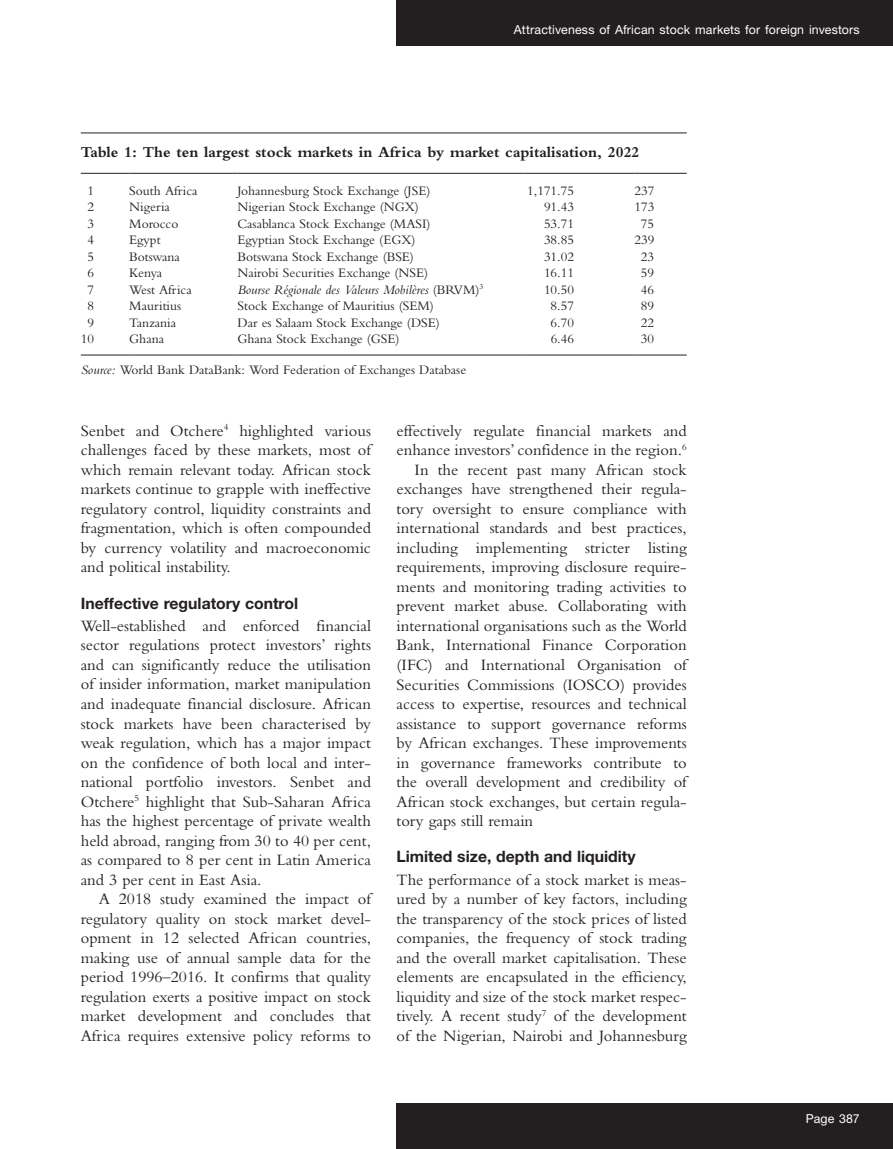
<style>
.page{position:relative;width:893px;height:1149px;background:#fff}
.page>*{position:absolute;margin:0;border:0;box-sizing:border-box;transform-origin:0 0}
.text{font:16.5px/19.5px "Bembo MT Pro";color:#231f20;text-align:justify}
.text_indent{font:16.5px/19.5px "Bembo MT Pro";color:#231f20;text-align:justify}
.t1{font:700 15.75px "Bembo MT Pro";color:#231f20}
.b_head{font:700 15.75px "Helvetica Neue LT Pro";color:#231f20}
.tab_body{font:13.5px "Bembo MT Pro";color:#231f20}
.tab_body-2{font:italic 13.5px "Bembo MT Pro";color:#231f20}
.t2{font:12.3px "Helvetica Neue LT Pro";letter-spacing:.01em;color:#fff}
.s1{font-style:normal}
.s2{font-style:italic}
</style>
<div class="page">
<div style="left:397px;top:0;width:496px;height:46px;background:#231f20"></div>
<div style="left:397px;top:1103px;width:496px;height:45px;background:#231f20"></div>
<hr style="left:81px;top:132px;width:606px;height:1px;background:#231f20">
<hr style="left:81px;top:173px;width:48px;height:1px;background:#231f20">
<hr style="left:129px;top:173px;width:108px;height:1px;background:#231f20">
<hr style="left:237px;top:173px;width:287px;height:1px;background:#231f20">
<hr style="left:524px;top:173px;width:110px;height:1px;background:#231f20">
<hr style="left:634px;top:173px;width:53px;height:1px;background:#231f20">
<hr style="left:81px;top:354px;width:48px;height:1px;background:#231f20">
<hr style="left:129px;top:354px;width:108px;height:1px;background:#231f20">
<hr style="left:237px;top:354px;width:287px;height:1px;background:#231f20">
<hr style="left:524px;top:354px;width:110px;height:1px;background:#231f20">
<hr style="left:634px;top:354px;width:53px;height:1px;background:#231f20">
<p class="t2" style="left:514px;top:22px;width:347px">Attractiveness of African stock markets for foreign investors</p>
<p class="t1" style="left:81px;top:143px;width:560px">Table 1: The ten largest stock markets in Africa by market capitalisation, 2022</p>
<p class="tab_body" style="left:87px;top:182px;width:8px">1</p>
<p class="tab_body" style="left:129px;top:182px;width:70px">South Africa</p>
<p class="tab_body" style="left:237px;top:182px;width:194px">Johannesburg Stock Exchange (JSE)</p>
<p class="tab_body" style="left:527px;top:182px;width:48px">1,171.75</p>
<p class="tab_body" style="left:634px;top:182px;width:21px">237</p>
<p class="tab_body" style="left:87px;top:199px;width:8px">2</p>
<p class="tab_body" style="left:129px;top:199px;width:42px">Nigeria</p>
<p class="tab_body" style="left:237px;top:199px;width:183px">Nigerian Stock Exchange (NGX)</p>
<p class="tab_body" style="left:544px;top:199px;width:31px">91.43</p>
<p class="tab_body" style="left:634px;top:199px;width:21px">173</p>
<p class="tab_body" style="left:87px;top:215px;width:8px">3</p>
<p class="tab_body" style="left:129px;top:215px;width:51px">Morocco</p>
<p class="tab_body" style="left:237px;top:215px;width:195px">Casablanca Stock Exchange (MASI)</p>
<p class="tab_body" style="left:544px;top:215px;width:31px">53.71</p>
<p class="tab_body" style="left:641px;top:215px;width:15px">75</p>
<p class="tab_body" style="left:87px;top:232px;width:8px">4</p>
<p class="tab_body" style="left:129px;top:232px;width:33px">Egypt</p>
<p class="tab_body" style="left:237px;top:232px;width:180px">Egyptian Stock Exchange (EGX)</p>
<p class="tab_body" style="left:544px;top:232px;width:31px">38.85</p>
<p class="tab_body" style="left:634px;top:232px;width:21px">239</p>
<p class="tab_body" style="left:87px;top:248px;width:8px">5</p>
<p class="tab_body" style="left:129px;top:248px;width:52px">Botswana</p>
<p class="tab_body" style="left:237px;top:248px;width:178px">Botswana Stock Exchange (BSE)</p>
<p class="tab_body" style="left:544px;top:248px;width:31px">31.02</p>
<p class="tab_body" style="left:641px;top:248px;width:15px">23</p>
<p class="tab_body" style="left:87px;top:265px;width:8px">6</p>
<p class="tab_body" style="left:129px;top:265px;width:34px">Kenya</p>
<p class="tab_body" style="left:237px;top:265px;width:192px">Nairobi Securities Exchange (NSE)</p>
<p class="tab_body" style="left:544px;top:265px;width:31px">16.11</p>
<p class="tab_body" style="left:641px;top:265px;width:15px">59</p>
<p class="tab_body" style="left:87px;top:281px;width:8px">7</p>
<p class="tab_body" style="left:129px;top:281px;width:64px">West Africa</p>
<p class="tab_body-2" style="left:237px;top:281px;width:247px">Bourse Régionale des Valeurs Mobilères <span class="s1">(BRVM)</span><sup>3</sup></p>
<p class="tab_body" style="left:544px;top:281px;width:31px">10.50</p>
<p class="tab_body" style="left:641px;top:281px;width:15px">46</p>
<p class="tab_body" style="left:87px;top:298px;width:8px">8</p>
<p class="tab_body" style="left:129px;top:298px;width:53px">Mauritius</p>
<p class="tab_body" style="left:237px;top:298px;width:198px">Stock Exchange of Mauritius (SEM)</p>
<p class="tab_body" style="left:551px;top:298px;width:25px">8.57</p>
<p class="tab_body" style="left:641px;top:298px;width:15px">89</p>
<p class="tab_body" style="left:87px;top:314px;width:8px">9</p>
<p class="tab_body" style="left:129px;top:314px;width:48px">Tanzania</p>
<p class="tab_body" style="left:237px;top:314px;width:204px">Dar es Salaam Stock Exchange (DSE)</p>
<p class="tab_body" style="left:551px;top:314px;width:25px">6.70</p>
<p class="tab_body" style="left:641px;top:314px;width:15px">22</p>
<p class="tab_body" style="left:81px;top:331px;width:15px">10</p>
<p class="tab_body" style="left:129px;top:331px;width:36px">Ghana</p>
<p class="tab_body" style="left:237px;top:331px;width:164px">Ghana Stock Exchange (GSE)</p>
<p class="tab_body" style="left:551px;top:331px;width:25px">6.46</p>
<p class="tab_body" style="left:641px;top:331px;width:15px">30</p>
<p class="tab_body" style="left:81px;top:362px;width:387px"><span class="s2">Source:</span> World Bank DataBank: Word Federation of Exchanges Database</p>
<p class="text" style="left:81px;top:420px;width:292px">Senbet and Otchere<sup>4</sup> highlighted various challenges faced by these markets, most of which remain relevant today. African stock markets continue to grapple with ineffective regulatory control, liquidity constraints and fragmentation, which is often compounded by currency volatility and macroeconomic and political instability.</p>
<p class="b_head" style="left:81px;top:593px;width:219px">Ineffective regulatory control</p>
<p class="text" style="left:81px;top:615px;width:292px">Well-established and enforced financial sector regulations protect investors’ rights and can significantly reduce the utilisation of insider information, market manipulation and inadequate financial disclosure. African stock markets have been characterised by weak regulation, which has a major impact on the confidence of both local and inter&shy;national portfolio investors. Senbet and Otchere<sup>5</sup> highlight that Sub-Saharan Africa has the highest percentage of private wealth held abroad, ranging from 30 to 40 per cent, as compared to 8 per cent in Latin America and 3 per cent in East Asia.</p>
<p class="text_indent" style="left:81px;top:888px;width:292px;text-indent:18px">A 2018 study examined the impact of regulatory quality on stock market devel&shy;opment in 12 selected African countries, making use of annual sample data for the period 1996–2016. It confirms that quality regulation exerts a positive impact on stock market development and concludes that Africa requires extensive policy reforms to</p>
<p class="text_indent" style="left:396px;top:420px;width:292px">effectively regulate financial markets and enhance investors’ confidence in the region.<sup>6</sup></p>
<p class="text_indent" style="left:396px;top:459px;width:292px;text-indent:18px">In the recent past many African stock exchanges have strengthened their regula&shy;tory oversight to ensure compliance with international standards and best practices, including implementing stricter listing requirements, improving disclosure require&shy;ments and monitoring trading activities to prevent market abuse. Collaborating with international organisations such as the World Bank, International Finance Corporation (IFC) and International Organisation of Securities Commissions (IOSCO) provides access to expertise, resources and technical assistance to support governance reforms by African exchanges. These improvements in governance frameworks contribute to the overall development and credibility of African stock exchanges, but certain regula&shy;tory gaps still remain</p>
<p class="b_head" style="left:396px;top:846px;width:241px">Limited size, depth and liquidity</p>
<p class="text" style="left:396px;top:869px;width:292px">The performance of a stock market is meas&shy;ured by a number of key factors, including the transparency of the stock prices of listed companies, the frequency of stock trading and the overall market capitalisation. These elements are encapsulated in the efficiency, liquidity and size of the stock market respec&shy;tively. A recent study<sup>7</sup> of the development of the Nigerian, Nairobi and Johannesburg</p>
<p class="t2" style="left:806px;top:1110px;width:56px">Page 387</p>
</div>
